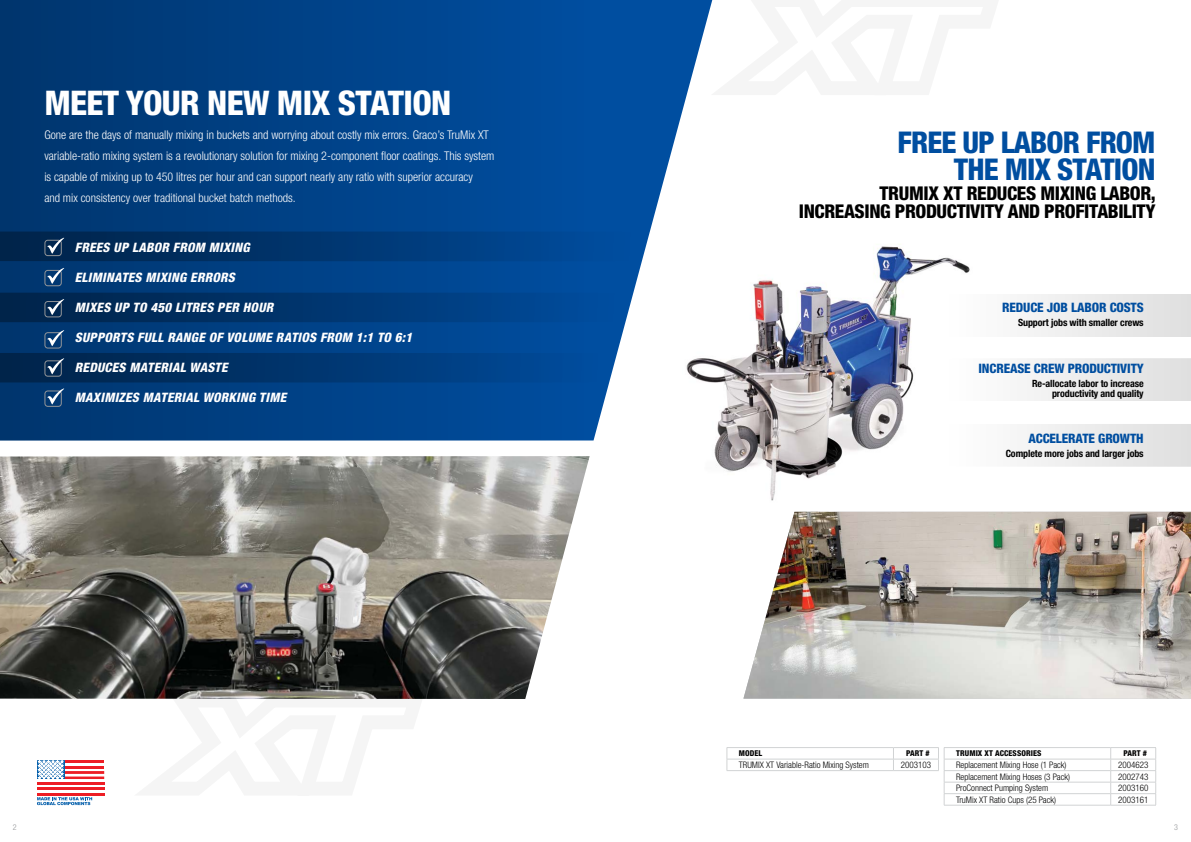
<style>
.page{position:relative;width:1191px;height:842px;background:#fff}
.page>*{position:absolute;margin:0;border:0;box-sizing:border-box;transform-origin:0 0}
.t1{font:800 condensed 34px "Helvetica Neue LTW1 G";letter-spacing:-.02em;color:#fff}
.t2{font:800 condensed 30px/27px "Helvetica Neue LTW1 G";letter-spacing:-.03em;color:#004ea0;text-align:right}
.t3{font:800 condensed 19px/18px "Helvetica Neue LTW1 G";letter-spacing:-.02em;color:#000;text-align:right}
.t4{font:italic 800 condensed 13px "Helvetica Neue LTW1 G";letter-spacing:.02em;color:#fff}
.t5{font:800 condensed 13px "Helvetica Neue LTW1 G";letter-spacing:-.01em;color:#004ea0}
.t6{font:300 condensed 12px/21px "Helvetica Neue LTW1 G";color:#fff}
.t7{font:700 condensed 10px/10px "Helvetica Neue LTW1 G";letter-spacing:-.01em;color:#000;text-align:right}
.t8{font:300 condensed 9px "Helvetica Neue LTW1 G";color:#000}
.t9{font:800 condensed 8px "Helvetica Neue LTW1 G";letter-spacing:.01em;color:#000}
.t10{font:300 condensed 8px "Helvetica Neue LTW1 G";color:#939598}
</style>
<div class="page">
<img style="left:0;top:456px;width:589px;height:243px">
<img style="left:714px;top:244px;width:256px;height:257px">
<svg style="left:0;top:0;width:717px;height:440px;background:#1a5695"></svg>
<svg style="left:0;top:232px;width:651px;height:29px;background:#033973"></svg>
<div style="left:45px;top:332px;width:17px;height:16px;border:1px solid #939598;border-radius:3px"></div>
<svg style="left:47px;top:330px;width:17px;height:16px"></svg>
<div style="left:45px;top:270px;width:17px;height:16px;border:1px solid #939598;border-radius:3px"></div>
<svg style="left:47px;top:268px;width:17px;height:16px"></svg>
<svg style="left:0;top:353px;width:617px;height:29px;background:#023872"></svg>
<svg style="left:0;top:293px;width:634px;height:29px;background:#023972"></svg>
<div style="left:45px;top:391px;width:17px;height:16px;border:1px solid #939598;border-radius:3px"></div>
<svg style="left:47px;top:388px;width:17px;height:16px"></svg>
<svg style="left:37px;top:760px;width:68px;height:46px"></svg>
<svg style="left:709px;top:0;width:8px;height:96px"></svg>
<svg style="left:716px;top:424px;width:475px;height:43px"></svg>
<svg style="left:716px;top:358px;width:475px;height:43px"></svg>
<img style="left:716px;top:294px;width:475px;height:42px">
<img style="left:743px;top:512px;width:448px;height:187px">
<svg style="left:132px;top:692px;width:294px;height:7px;background:#6c6862"></svg>
<hr style="left:726px;top:747px;width:167px;height:1px;background:#d1d3d4">
<hr style="left:893px;top:747px;width:45px;height:1px;background:#d1d3d4">
<hr style="left:726px;top:759px;width:167px;height:1px;background:#d1d3d4">
<svg style="left:726px;top:748px;width:1px;height:22px"></svg>
<hr style="left:893px;top:759px;width:45px;height:1px;background:#d1d3d4">
<svg style="left:893px;top:748px;width:1px;height:22px"></svg>
<hr style="left:726px;top:770px;width:167px;height:1px;background:#d1d3d4">
<hr style="left:893px;top:770px;width:45px;height:1px;background:#d1d3d4">
<hr style="left:944px;top:747px;width:166px;height:1px;background:#d1d3d4">
<hr style="left:1110px;top:747px;width:46px;height:1px;background:#d1d3d4">
<svg style="left:1155px;top:748px;width:1px;height:57px"></svg>
<hr style="left:944px;top:759px;width:166px;height:1px;background:#d1d3d4">
<hr style="left:1110px;top:759px;width:46px;height:1px;background:#d1d3d4">
<hr style="left:944px;top:770px;width:166px;height:1px;background:#d1d3d4">
<hr style="left:1110px;top:770px;width:46px;height:1px;background:#d1d3d4">
<hr style="left:944px;top:782px;width:166px;height:1px;background:#d1d3d4">
<hr style="left:1110px;top:782px;width:46px;height:1px;background:#d1d3d4">
<hr style="left:944px;top:793px;width:166px;height:1px;background:#d1d3d4">
<svg style="left:938px;top:748px;width:7px;height:57px"></svg>
<hr style="left:1110px;top:793px;width:46px;height:1px;background:#d1d3d4">
<svg style="left:1110px;top:748px;width:1px;height:57px"></svg>
<hr style="left:944px;top:805px;width:166px;height:1px;background:#d1d3d4">
<hr style="left:1110px;top:805px;width:46px;height:1px;background:#d1d3d4">
<h1 class="t1" style="left:44px;top:82px;width:408px">MEET YOUR NEW MIX STATION</h1>
<p class="t6" style="left:44px;top:125px;width:452px">Gone are the days of manually mixing in buckets and worrying about costly mix errors. Graco’s TruMix XT variable-ratio mixing system is a revolutionary solution for mixing 2-component floor coatings. This system is capable of mixing up to 450 litres per hour and can support nearly any ratio with superior accuracy<br>and mix consistency over traditional bucket batch methods.</p>
<p class="t4" style="left:75px;top:239px;width:176px">FREES UP LABOR FROM MIXING</p>
<p class="t4" style="left:75px;top:269px;width:161px">ELIMINATES MIXING ERRORS</p>
<p class="t4" style="left:75px;top:299px;width:200px">MIXES UP TO 450 LITRES PER HOUR</p>
<p class="t4" style="left:75px;top:329px;width:339px">SUPPORTS FULL RANGE OF VOLUME RATIOS FROM 1:1 TO 6:1</p>
<p class="t4" style="left:75px;top:359px;width:154px">REDUCES MATERIAL WASTE</p>
<p class="t4" style="left:75px;top:389px;width:213px">MAXIMIZES MATERIAL WORKING TIME</p>
<h2 class="t2" style="left:897px;top:128px;width:259px">FREE UP LABOR FROM<br>THE MIX STATION</h2>
<h3 class="t3" style="left:798px;top:184px;width:358px">TRUMIX XT REDUCES MIXING LABOR,<br>INCREASING PRODUCTIVITY AND PROFITABILITY</h3>
<p class="t5" style="left:1002px;top:300px;width:143px">REDUCE JOB LABOR COSTS</p>
<p class="t7" style="left:1018px;top:318px;width:127px">Support jobs with smaller crews</p>
<p class="t5" style="left:978px;top:360px;width:167px">INCREASE CREW PRODUCTIVITY</p>
<p class="t7" style="left:1032px;top:378px;width:113px">Re-allocate labor to increase productivity and quality</p>
<p class="t5" style="left:1028px;top:431px;width:117px">ACCELERATE GROWTH</p>
<p class="t7" style="left:1005px;top:449px;width:139px">Complete more jobs and larger jobs</p>
<p class="t9" style="left:739px;top:748px;width:25px">MODEL</p>
<p class="t9" style="left:906px;top:748px;width:25px">PART #</p>
<p class="t8" style="left:739px;top:760px;width:131px">TRUMIX XT Variable-Ratio Mixing System</p>
<p class="t8" style="left:901px;top:760px;width:32px">2003103</p>
<p class="t9" style="left:956px;top:748px;width:87px">TRUMIX XT ACCESSORIES</p>
<p class="t9" style="left:1123px;top:748px;width:25px">PART #</p>
<p class="t8" style="left:956px;top:760px;width:112px">Replacement Mixing Hose (1 Pack)</p>
<p class="t8" style="left:1118px;top:760px;width:32px">2004623</p>
<p class="t8" style="left:956px;top:771px;width:115px">Replacement Mixing Hoses (3 Pack)</p>
<p class="t8" style="left:1118px;top:771px;width:32px">2002743</p>
<p class="t8" style="left:956px;top:783px;width:94px">ProConnect Pumping System</p>
<p class="t8" style="left:1118px;top:783px;width:32px">2003160</p>
<p class="t8" style="left:956px;top:794px;width:101px">TruMix XT Ratio Cups (25 Pack)</p>
<p class="t8" style="left:1118px;top:794px;width:32px">2003161</p>
<p class="t10" style="left:13px;top:822px;width:5px">2</p>
<p class="t10" style="left:1174px;top:822px;width:5px">3</p>
</div>
